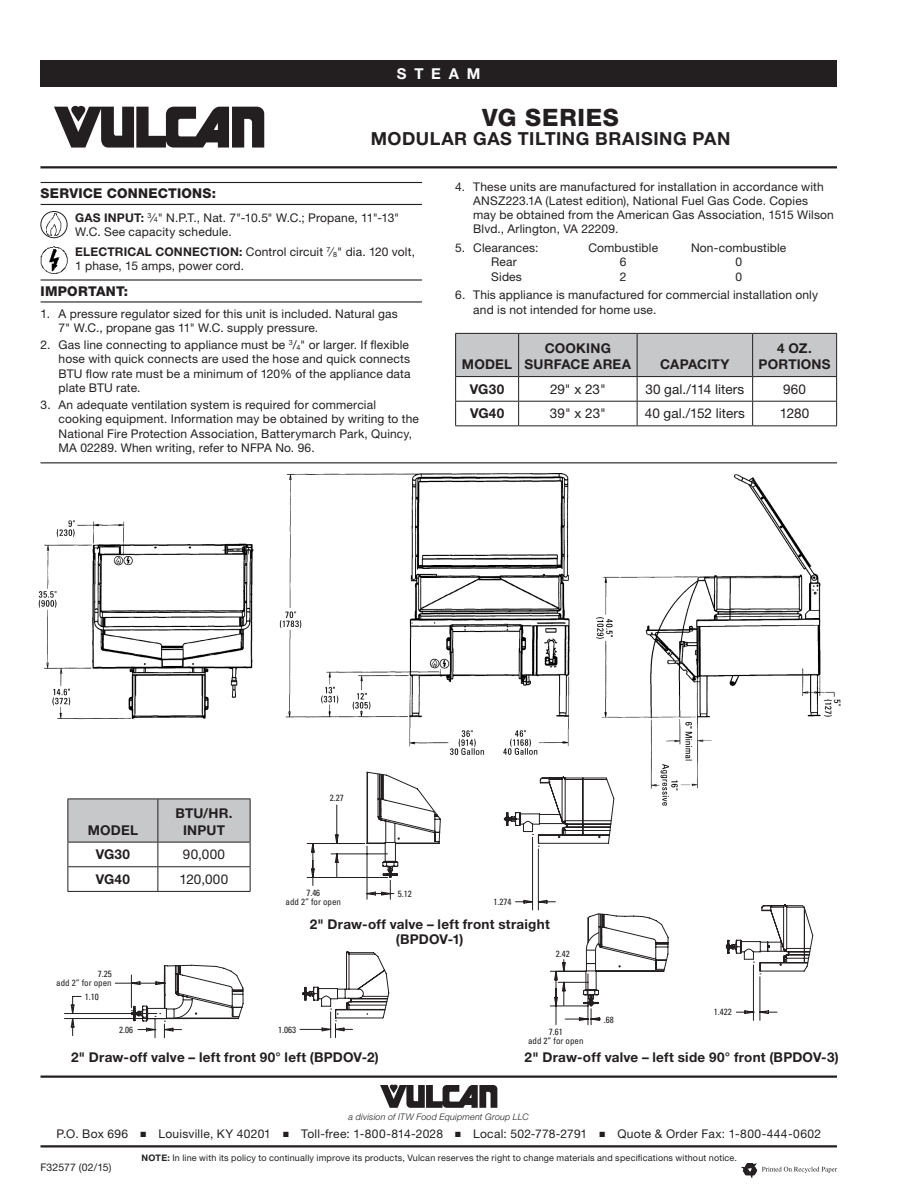
<style>
.page{position:relative;width:918px;height:1188px;background:#fff}
.page>*{position:absolute;margin:0;border:0;box-sizing:border-box;transform-origin:0 0}
.t1{font:800 24px "Helvetica Neue LT Std";letter-spacing:.035em;color:#231f20}
.Title_Sub_1{font:700 18px "Helvetica Neue LT Std";letter-spacing:.03em;color:#231f20}
.t2{font:700 15px "Helvetica Neue LT Std";letter-spacing:.515em;color:#fff}
.Bullet_Open{font:700 13.5px "Helvetica Neue LT Std";letter-spacing:.02em;color:#231f20}
.Table_Body{font:13.5px "Helvetica Neue LT Std";letter-spacing:.01em;color:#231f20}
.Table_SubHead{font:700 13.5px "Helvetica Neue LT Std";letter-spacing:.015em;color:#231f20}
.Sub_Head_1{font:800 13.5px "Helvetica Neue LT Std";letter-spacing:.015em;color:#231f20}
.Table_Body-2{font:700 13.5px "Helvetica Neue LT Std";letter-spacing:.015em;color:#231f20}
.Body_2_Align-Left{font:12px/14.2px "Helvetica Neue LT Std";letter-spacing:.015em;color:#231f20}
.t3{font:10.5px "Helvetica Neue LT Std";letter-spacing:.005em;color:#231f20}
.Body_2_Align-Left-2{font:9px "Helvetica Neue LT Std";letter-spacing:.02em;color:#231f20}
.t4{font:condensed 9px/9px "Univers LT Std";color:#231f20;text-align:center}
.t5{font:italic 300 9px "Helvetica Neue LT Std";letter-spacing:.02em;color:#231f20}
.s1{font-weight:700}
.s2{font-size:7.2px}
</style>
<div class="page">
<hr style="left:40px;top:1076px;width:797px;height:2px;background:#231f20">
<svg style="left:380px;top:1085px;width:117px;height:23px"></svg>
<hr style="left:40px;top:1145px;width:797px;height:3px;background:#231f20">
<div style="left:40px;top:60px;width:797px;height:27px;background:#231f20"></div>
<svg style="left:54px;top:106px;width:210px;height:42px"></svg>
<hr style="left:40px;top:166px;width:797px;height:2px;background:#231f20">
<svg style="left:742px;top:1163px;width:95px;height:15px"></svg>
<hr style="left:41px;top:182px;width:381px;height:1px;background:#231f20">
<hr style="left:41px;top:204px;width:381px;height:1px;background:#231f20">
<hr style="left:41px;top:279px;width:381px;height:2px;background:#231f20">
<hr style="left:41px;top:301px;width:381px;height:2px;background:#231f20">
<hr style="left:41px;top:462px;width:796px;height:1px;background:#231f20">
<svg style="left:455px;top:333px;width:382px;height:92px"></svg>
<hr style="left:455px;top:425px;width:64px;height:1px;background:#231f20">
<hr style="left:519px;top:425px;width:118px;height:1px;background:#231f20">
<hr style="left:637px;top:425px;width:116px;height:1px;background:#231f20">
<hr style="left:753px;top:425px;width:84px;height:1px;background:#231f20">
<img style="left:46px;top:213px;width:15px;height:23px">
<div style="left:40px;top:211px;width:28px;height:27px;border:1px solid #231f20;border-radius:50%"></div>
<img style="left:40px;top:246px;width:28px;height:28px">
<img style="left:38px;top:473px;width:803px;height:299px">
<svg style="left:64px;top:772px;width:749px;height:267px"></svg>
<p class="t2" style="left:397px;top:64px;width:85px">STEAM</p>
<p class="t1" style="left:482px;top:103px;width:138px">VG SERIES</p>
<p class="Title_Sub_1" style="left:371px;top:128px;width:361px">MODULAR GAS TILTING BRAISING PAN</p>
<p class="Sub_Head_1" style="left:41px;top:185px;width:177px">SERVICE CONNECTIONS:</p>
<p class="Body_2_Align-Left" style="left:75px;top:210px;width:326px"><span class="s1">GAS INPUT:</span> <sup>3</sup>⁄<span class="s2">4</span>" N.P.T., Nat. 7"-10.5" W.C.; Propane, 11"-13"<br>W.C. See capacity schedule.</p>
<p class="Body_2_Align-Left" style="left:75px;top:244px;width:341px"><span class="s1">ELECTRICAL CONNECTION:</span> Control circuit <sup>7</sup>⁄<span class="s2">8</span>" dia. 120 volt,<br>1 phase, 15 amps, power cord.</p>
<p class="Sub_Head_1" style="left:41px;top:283px;width:89px">IMPORTANT:</p>
<p class="Body_2_Align-Left" style="left:59px;top:306px;width:341px;text-indent:-18px">1. A pressure regulator sized for this unit is included. Natural gas<br>7" W.C., propane gas 11" W.C. supply pressure.</p>
<p class="Body_2_Align-Left" style="left:59px;top:337px;width:354px;text-indent:-18px">2. Gas line connecting to appliance must be <sup>3</sup>/<span class="s2">4</span>" or larger. If flexible hose with quick connects are used the hose and quick connects BTU flow rate must be a minimum of 120% of the appliance data plate BTU rate.</p>
<p class="Body_2_Align-Left" style="left:59px;top:397px;width:362px;text-indent:-18px">3. An adequate ventilation system is required for commercial cooking equipment. Information may be obtained by writing to the National Fire Protection Association, Batterymarch Park, Quincy, MA 02289. When writing, refer to NFPA No. 96.</p>
<p class="Body_2_Align-Left" style="left:473px;top:179px;width:362px;text-indent:-18px">4. These units are manufactured for installation in accordance with ANSZ223.1A (Latest edition), National Fuel Gas Code. Copies<br>may be obtained from the American Gas Association, 1515 Wilson Blvd., Arlington, VA 22209.</p>
<p class="Body_2_Align-Left" style="left:455px;top:241px;width:85px">5. Clearances:</p>
<p class="Body_2_Align-Left" style="left:588px;top:241px;width:71px">Combustible</p>
<p class="Body_2_Align-Left" style="left:691px;top:241px;width:97px">Non-combustible</p>
<p class="Body_2_Align-Left" style="left:491px;top:255px;width:27px">Rear</p>
<p class="Body_2_Align-Left" style="left:620px;top:255px;width:8px">6</p>
<p class="Body_2_Align-Left" style="left:735px;top:255px;width:8px">0</p>
<p class="Body_2_Align-Left" style="left:491px;top:269px;width:32px">Sides</p>
<p class="Body_2_Align-Left" style="left:620px;top:269px;width:8px">2</p>
<p class="Body_2_Align-Left" style="left:735px;top:269px;width:8px">0</p>
<p class="Body_2_Align-Left" style="left:473px;top:288px;width:346px;text-indent:-18px">6. This appliance is manufactured for commercial installation only and is not intended for home use.</p>
<p class="Table_SubHead" style="left:462px;top:356px;width:52px">MODEL</p>
<p class="Table_SubHead" style="left:545px;top:339px;width:68px">COOKING</p>
<p class="Table_SubHead" style="left:525px;top:356px;width:108px">SURFACE AREA</p>
<p class="Table_SubHead" style="left:660px;top:356px;width:71px">CAPACITY</p>
<p class="Table_SubHead" style="left:777px;top:339px;width:36px">4 OZ.</p>
<p class="Table_SubHead" style="left:759px;top:356px;width:74px">PORTIONS</p>
<p class="Table_Body-2" style="left:470px;top:381px;width:36px">VG30</p>
<p class="Table_Body" style="left:550px;top:381px;width:57px">29" x 23"</p>
<p class="Table_Body" style="left:645px;top:381px;width:101px">30 gal./114 liters</p>
<p class="Table_Body" style="left:783px;top:381px;width:25px">960</p>
<p class="Table_Body-2" style="left:470px;top:405px;width:36px">VG40</p>
<p class="Table_Body" style="left:550px;top:406px;width:57px">39" x 23"</p>
<p class="Table_Body" style="left:645px;top:406px;width:102px">40 gal./152 liters</p>
<p class="Table_Body" style="left:780px;top:406px;width:31px">1280</p>
<p class="Table_SubHead" style="left:88px;top:821px;width:52px">MODEL</p>
<p class="Table_SubHead" style="left:175px;top:805px;width:59px">BTU/HR.</p>
<p class="Table_SubHead" style="left:183px;top:821px;width:43px">INPUT</p>
<p class="Table_Body-2" style="left:96px;top:846px;width:36px">VG30</p>
<p class="Table_Body" style="left:183px;top:846px;width:44px">90,000</p>
<p class="Table_Body-2" style="left:96px;top:871px;width:36px">VG40</p>
<p class="Table_Body" style="left:180px;top:871px;width:50px">120,000</p>
<p class="t4" style="left:330px;top:794px;width:15px">2.27</p>
<p class="t4" style="left:286px;top:888px;width:57px">7.46<br>add 2” for open</p>
<p class="t4" style="left:398px;top:890px;width:15px">5.12</p>
<p class="t4" style="left:493px;top:898px;width:19px">1.274</p>
<p class="Bullet_Open" style="left:310px;top:916px;width:242px">2" Draw-off valve – left front straight</p>
<p class="Bullet_Open" style="left:396px;top:931px;width:69px">(BPDOV-1)</p>
<p class="t4" style="left:56px;top:969px;width:57px;text-align:right">7.25<br>add 2” for open</p>
<p class="t4" style="left:85px;top:992px;width:15px">1.10</p>
<p class="t4" style="left:119px;top:1025px;width:15px">2.06</p>
<p class="t4" style="left:278px;top:1025px;width:19px">1.063</p>
<p class="t4" style="left:556px;top:949px;width:15px">2.42</p>
<p class="t4" style="left:528px;top:1027px;width:57px">7.61<br>add 2” for open</p>
<p class="t4" style="left:604px;top:1015px;width:11px">.68</p>
<p class="t4" style="left:714px;top:1007px;width:19px">1.422</p>
<p class="Bullet_Open" style="left:71px;top:1048px;width:309px">2" Draw-off valve – left front 90° left (BPDOV-2)</p>
<p class="Bullet_Open" style="left:525px;top:1049px;width:316px">2" Draw-off valve – left side 90° front (BPDOV-3)</p>
<p class="t5" style="left:349px;top:1111px;width:182px">a division of ITW Food Equipment Group LLC</p>
<p class="Body_2_Align-Left" style="left:56px;top:1127px;width:766px">P.O. Box 696 ■ Louisville, KY 40201 ■ Toll-free: 1-800-814-2028 ■ Local: 502-778-2791 ■ Quote &amp; Order Fax: 1-800-444-0602</p>
<p class="t3" style="left:40px;top:1161px;width:72px">F32577 (02/15)</p>
<p class="Body_2_Align-Left-2" style="left:142px;top:1152px;width:597px"><span class="s1">NOTE:</span> In line with its policy to continually improve its products, Vulcan reserves the right to change materials and specifications without notice.</p>
</div>
